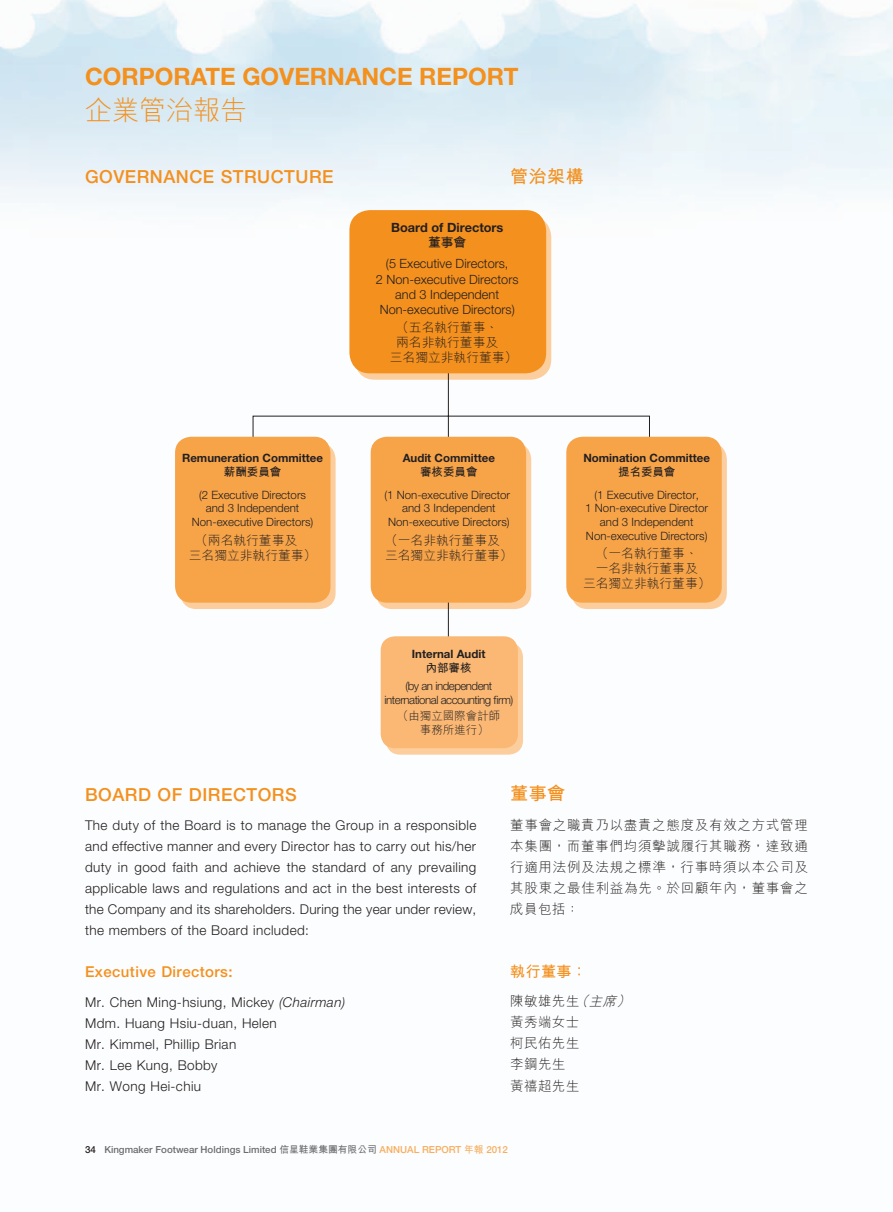
<style>
.page{position:relative;width:893px;height:1212px;background:#fff}
.page>*{position:absolute;margin:0;border:0;box-sizing:border-box;transform-origin:0 0}
.t1{font:300 27px "M Hei HK";color:#f4901d}
.t2{font:700 24px "Helvetica Neue LT Std";color:#f4901d}
.t3{font:500 18px "Helvetica Neue LT Std";letter-spacing:.03em;color:#f4901d}
.t4{font:700 18px "M Hei HK";letter-spacing:.03em;color:#f4901d}
.t5{font:500 15px "Helvetica Neue LT Std";letter-spacing:.03em;color:#f4901d}
.t6{font:700 15px "M Hei HK";color:#f4901d}
.t7{font:300 13.5px/21px "Helvetica Neue LT Std";letter-spacing:.03em;color:#231f20;text-align:justify}
.t8{font:300 13.5px/21px "M Hei HK";letter-spacing:.055em;color:#231f20;text-align:justify}
.t9{font:300 13.5px/21px "M Hei HK";letter-spacing:.03em;color:#231f20}
.t10{font:12.75px/15.3px "M Hei HK Light E Ten B5 H";color:#231f20}
.t11{font:300 12.75px/15.3px "Helvetica Neue LT Std";color:#231f20;text-align:center}
.t12{font:700 12.75px "Helvetica Neue LT Std";color:#231f20}
.t13{font:12.75px "M Hei HK Bold E Ten B5 H";color:#231f20}
.t14{font:300 11.55px/13.8px "Helvetica Neue LT Std";color:#231f20;text-align:center}
.t15{font:700 11.55px "Helvetica Neue LT Std";color:#231f20}
.t16{font:300 11.55px/13.8px "Helvetica Neue LT Std";letter-spacing:-.04em;color:#231f20;text-align:center}
.t17{font:11.55px "M Hei HK Bold E Ten B5 H";color:#231f20}
.t18{font:11.55px/13.8px "M Hei HK Light E Ten B5 H";color:#231f20;text-align:center}
.t19{font:500 9.75px "Helvetica Neue LT Std";color:#6c6d70}
.s1{font-style:italic}
.s2{color:#231f20}
.s3{font-family:"M Hei HK";font-weight:700}
.s4{color:#f8ae5e}
.s5{font-family:"M Hei HK";font-weight:700;color:#f8ae5e}
</style>
<div class="page">
<img style="left:0;top:0;width:893px;height:755px">
<div style="left:571px;top:443px;width:156px;height:166px;background:#fcce9d;border-radius:16px"></div>
<div style="left:386px;top:643px;width:137px;height:112px;background:#fcce9d;border-radius:14px"></div>
<svg style="left:252px;top:344px;width:398px;height:314px"></svg>
<div style="left:349px;top:210px;width:197px;height:163px;background:#f4901d;border-radius:20px"></div>
<div style="left:175px;top:437px;width:155px;height:166px;background:#f7a449;border-radius:16px"></div>
<div style="left:371px;top:437px;width:155px;height:166px;background:#f7a449;border-radius:16px"></div>
<div style="left:566px;top:437px;width:156px;height:166px;background:#f7a449;border-radius:16px"></div>
<div style="left:381px;top:636px;width:137px;height:112px;background:#fab874;border-radius:14px"></div>
<h2 class="t2" style="left:85px;top:62px;width:435px">CORPORATE GOVERNANCE REPORT</h2>
<h1 class="t1" style="left:85px;top:91px;width:163px">企業管治報告</h1>
<h3 class="t3" style="left:85px;top:166px;width:250px">GOVERNANCE STRUCTURE</h3>
<h3 class="t4" style="left:510px;top:163px;width:75px">管治架構</h3>
<p class="t12" style="left:391px;top:220px;width:114px">Board of Directors</p>
<p class="t11" style="left:376px;top:256px;width:144px">(5 Executive Directors,<br>2 Non-executive Directors and 3 Independent<br>Non-executive Directors)</p>
<p class="t13" style="left:428px;top:233px;width:40px">董事會</p>
<p class="t10" style="left:396px;top:319px;width:103px">（五名執行董事、</p>
<p class="t10" style="left:396px;top:334px;width:103px">兩名非執行董事及</p>
<p class="t10" style="left:390px;top:349px;width:129px">三名獨立非執行董事）</p>
<p class="t15" style="left:182px;top:451px;width:143px">Remuneration Committee</p>
<p class="t14" style="left:192px;top:487px;width:123px">(2 Executive Directors and 3 Independent<br>Non-executive Directors)</p>
<p class="t17" style="left:224px;top:463px;width:59px">薪酬委員會</p>
<p class="t10" style="left:189px;top:532px;width:129px;text-indent:6px">（兩名執行董事及<br>三名獨立非執行董事）</p>
<p class="t15" style="left:403px;top:451px;width:94px">Audit Committee</p>
<p class="t15" style="left:583px;top:451px;width:128px">Nomination Committee</p>
<p class="t14" style="left:585px;top:487px;width:124px">(1 Executive Director,<br>1 Non-executive Director and 3 Independent<br>Non-executive Directors)</p>
<p class="t17" style="left:420px;top:463px;width:59px">審核委員會</p>
<p class="t17" style="left:618px;top:463px;width:59px">提名委員會</p>
<p class="t14" style="left:384px;top:487px;width:127px">(1 Non-executive Director and 3 Independent<br>Non-executive Directors)</p>
<p class="t10" style="left:385px;top:532px;width:129px">（一名非執行董事及三名獨立非執行董事）</p>
<p class="t10" style="left:583px;top:545px;width:129px;text-align:center">（一名執行董事、<br>一名非執行董事及<br>三名獨立非執行董事）</p>
<p class="t15" style="left:412px;top:647px;width:75px">Internal Audit</p>
<p class="t16" style="left:385px;top:679px;width:130px">(by an independent international accounting firm)</p>
<p class="t17" style="left:426px;top:659px;width:47px">內部審核</p>
<p class="t18" style="left:397px;top:708px;width:105px">（由獨立國際會計師　事務所進行）</p>
<h3 class="t3" style="left:85px;top:783px;width:28px">Board</h3>
<h3 class="t3" style="left:158px;top:783px;width:58px">of Directors</h3>
<p class="t7" style="left:85px;top:814px;width:393px">The duty of the Board is to manage the Group in a responsible and effective manner and every Director has to carry out his/her duty in good faith and achieve the standard of any prevailing applicable laws and regulations and act in the best interests of the Company and its shareholders. During the year under review, the members of the Board included:</p>
<p class="t5" style="left:85px;top:963px;width:149px">Executive Directors:</p>
<p class="t7" style="left:85px;top:991px;width:262px;text-align:left">Mr. Chen Ming-hsiung, Mickey <span class="s1">(Chairman)<br></span>Mdm. Huang Hsiu-duan, Helen<br>Mr. Kimmel, Phillip Brian<br>Mr. Lee Kung, Bobby<br>Mr. Wong Hei-chiu</p>
<h3 class="t4" style="left:510px;top:781px;width:57px">董事會</h3>
<p class="t8" style="left:510px;top:814px;width:299px">董事會之職責乃以盡責之態度及有效之方式管理本集團，而董事們均須摰誠履行其職務，達致通行適用法例及法規之標準，行事時須以本公司及其股東之最佳利益為先。於回顧年內，董事會之成員包括：</p>
<p class="t6" style="left:510px;top:960px;width:78px">執行董事：</p>
<p class="t9" style="left:510px;top:990px;width:126px">陳敏雄先生<span class="s1">（主席）</span>黃秀端女士<br>柯民佑先生<br>李鋼先生<br>黃禧超先生</p>
<p class="t19" style="left:85px;top:1144px;width:424px"><span class="s2">34</span> Kingmaker Footwear Holdings Limited <span class="s3">信星鞋業集團有限公司</span> <span class="s4">ANNUAL REPORT</span> <span class="s5">年報</span> <span class="s4">2012</span></p>
</div>
